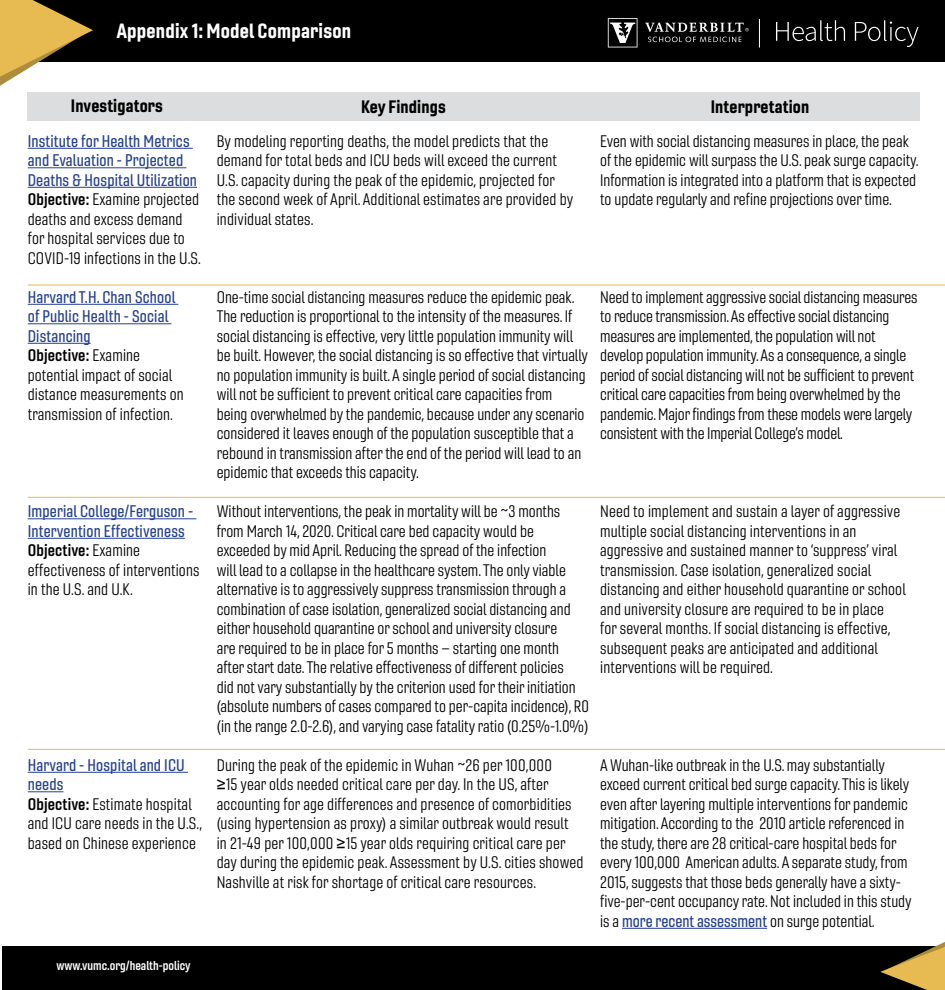
<style>
.page{position:relative;width:945px;height:990px;background:#fff}
.page>*{position:absolute;margin:0;border:0;box-sizing:border-box;transform-origin:0 0}
.t1{font:20px "Gineso Con Bol";letter-spacing:.01em;color:#fff}
.t2{font:17.5px "Gineso Con Bol";letter-spacing:.01em;color:#000}
.t3{font:16.38px/19.5px "Gineso Con Med";letter-spacing:.01em;color:#25408f}
.t4{font:16.25px/19.5px "Gineso Con Boo";color:#000}
.t5{font:16.25px "Gineso Con Dem";letter-spacing:.01em;color:#000}
.t6{font:12.5px "Gineso Con Dem";color:#fff}
.s1{font-family:"Gineso Con Dem"}
.s2{font-family:"Gineso Con Boo"}
.s3{font-family:"Arial"}
.s4{font-family:"Gineso Con Med";font-size:16.38px;color:#25408f}
</style>
<div class="page">
<div style="left:0;top:1px;width:945px;height:61px;background:#000"></div>
<div style="left:2px;top:946px;width:935px;height:44px;background:#000"></div>
<svg style="left:0;top:0;width:93px;height:86px"></svg>
<svg style="left:759px;top:19px;width:1px;height:29px"></svg>
<svg style="left:776px;top:20px;width:69px;height:21px"></svg>
<svg style="left:855px;top:20px;width:64px;height:27px"></svg>
<svg style="left:608px;top:18px;width:30px;height:29px"></svg>
<svg style="left:645px;top:23px;width:104px;height:19px"></svg>
<svg style="left:880px;top:942px;width:65px;height:48px"></svg>
<div style="left:28px;top:92px;width:892px;height:29px;background:#dcddde"></div>
<hr style="left:28px;top:148px;width:165px;height:1px;background:#25408f">
<hr style="left:28px;top:167px;width:158px;height:1px;background:#25408f">
<hr style="left:28px;top:187px;width:169px;height:1px;background:#25408f">
<hr style="left:28px;top:304px;width:150px;height:1px;background:#25408f">
<hr style="left:28px;top:323px;width:143px;height:1px;background:#25408f">
<hr style="left:28px;top:343px;width:63px;height:1px;background:#25408f">
<hr style="left:28px;top:518px;width:168px;height:1px;background:#25408f">
<hr style="left:28px;top:538px;width:157px;height:1px;background:#25408f">
<hr style="left:28px;top:772px;width:160px;height:1px;background:#25408f">
<hr style="left:28px;top:791px;width:35px;height:1px;background:#25408f">
<hr style="left:622px;top:928px;width:145px;height:1px;background:#25408f">
<hr style="left:28px;top:285px;width:917px;height:1px;background:#e7bb51">
<hr style="left:28px;top:497px;width:917px;height:1px;background:#e7bb51">
<hr style="left:28px;top:749px;width:917px;height:1px;background:#e7bb51">
<p class="t1" style="left:117px;top:17px;width:236px">Appendix 1: Model Comparison</p>
<p class="t2" style="left:71px;top:95px;width:94px">Investigators</p>
<p class="t2" style="left:361px;top:96px;width:86px">Key Findings</p>
<p class="t2" style="left:711px;top:96px;width:100px">Interpretation</p>
<p class="t3" style="left:28px;top:131px;width:171px">Institute for Health Metrics and Evaluation - Projected<br>Deaths &amp; Hospital Utilization</p>
<p class="t4" style="left:28px;top:190px;width:175px"><span class="s1">Objective:</span> Examine projected deaths and excess demand for hospital services due to<br>COVID-19 infections in the U.S.</p>
<p class="t3" style="left:28px;top:287px;width:149px">Harvard T.H. Chan School of Public Health - Social<br>Distancing</p>
<p class="t5" style="left:28px;top:345px;width:114px">Objective: <span class="s2">Examine</span></p>
<p class="t4" style="left:28px;top:365px;width:157px">potential impact of social distance measurements on transmission of infection.</p>
<p class="t3" style="left:28px;top:502px;width:167px">Imperial College/Ferguson -<br>Intervention Effectiveness</p>
<p class="t5" style="left:28px;top:540px;width:114px">Objective: <span class="s2">Examine</span></p>
<p class="t4" style="left:28px;top:560px;width:173px">effectiveness of interventions in the U.S. and U.K.</p>
<p class="t3" style="left:28px;top:755px;width:159px">Harvard - Hospital and ICU needs</p>
<p class="t4" style="left:28px;top:794px;width:176px"><span class="s1">Objective:</span> Estimate hospital and ICU care needs in the U.S., based on Chinese experience</p>
<p class="t4" style="left:217px;top:131px;width:358px">By modeling reporting deaths, the model predicts that the demand for total beds and ICU beds will exceed the current U.S. capacity during the peak of the epidemic, projected for the second week of April. Additional estimates are provided by individual states.</p>
<p class="t4" style="left:600px;top:131px;width:320px">Even with social distancing measures in place, the peak of the epidemic will surpass the U.S. peak surge capacity.<br>Information is integrated into a platform that is expected to update regularly and refine projections over time.</p>
<p class="t4" style="left:217px;top:287px;width:373px">One-time social distancing measures reduce the epidemic peak.<br>The reduction is proportional to the intensity of the measures. If social distancing is effective, very little population immunity will be built. However, the social distancing is so effective that virtually no population immunity is built. A single period of social distancing will not be sufficient to prevent critical care capacities from<br>being overwhelmed by the pandemic, because under any scenario considered it leaves enough of the population susceptible that a rebound in transmission after the end of the period will lead to an epidemic that exceeds this capacity.</p>
<p class="t4" style="left:217px;top:502px;width:374px">Without interventions, the peak in mortality will be ~3 months from March 14, 2020. Critical care bed capacity would be exceeded by mid April. Reducing the spread of the infection<br>will lead to a collapse in the healthcare system. The only viable alternative is to aggressively suppress transmission through a combination of case isolation, generalized social distancing and either household quarantine or school and university closure<br>are required to be in place for 5 months – starting one month after start date. The relative effectiveness of different policies<br>did not vary substantially by the criterion used for their initiation (absolute numbers of cases compared to per-capita incidence), R0 (in the range 2.0-2.6), and varying case fatality ratio (0.25%-1.0%)</p>
<p class="t4" style="left:217px;top:755px;width:368px">During the peak of the epidemic in Wuhan ~26 per 100,000<br><span class="s3">≥</span>15 year olds needed critical care per day. In the US, after accounting for age differences and presence of comorbidities (using hypertension as proxy) a similar outbreak would result<br>in 21-49 per 100,000 <span class="s3">≥</span>15 year olds requiring critical care per day during the epidemic peak. Assessment by U.S. cities showed Nashville at risk for shortage of critical care resources.</p>
<p class="t4" style="left:600px;top:287px;width:319px">Need to implement aggressive social distancing measures to reduce transmission. As effective social distancing measures are implemented, the population will not develop population immunity. As a consequence, a single period of social distancing will not be sufficient to prevent critical care capacities from being overwhelmed by the pandemic. Major findings from these models were largely consistent with the Imperial College’s model.</p>
<p class="t4" style="left:600px;top:502px;width:307px">Need to implement and sustain a layer of aggressive multiple social distancing interventions in an aggressive and sustained manner to ‘suppress’ viral transmission. Case isolation, generalized social distancing and either household quarantine or school and university closure are required to be in place<br>for several months. If social distancing is effective, subsequent peaks are anticipated and additional interventions will be required.</p>
<p class="t4" style="left:600px;top:755px;width:313px">A Wuhan-like outbreak in the U.S. may substantially exceed current critical bed surge capacity. This is likely even after layering multiple interventions for pandemic mitigation. According to the 2010 article referenced in the study, there are 28 critical-care hospital beds for every 100,000 American adults. A separate study, from 2015, suggests that those beds generally have a sixty&shy;five-per-cent occupancy rate. Not included in this study is a <span class="s4">more recent assessment</span> on surge potential.</p>
<p class="t6" style="left:56px;top:958px;width:136px">www.vumc.org/health-policy</p>
</div>
